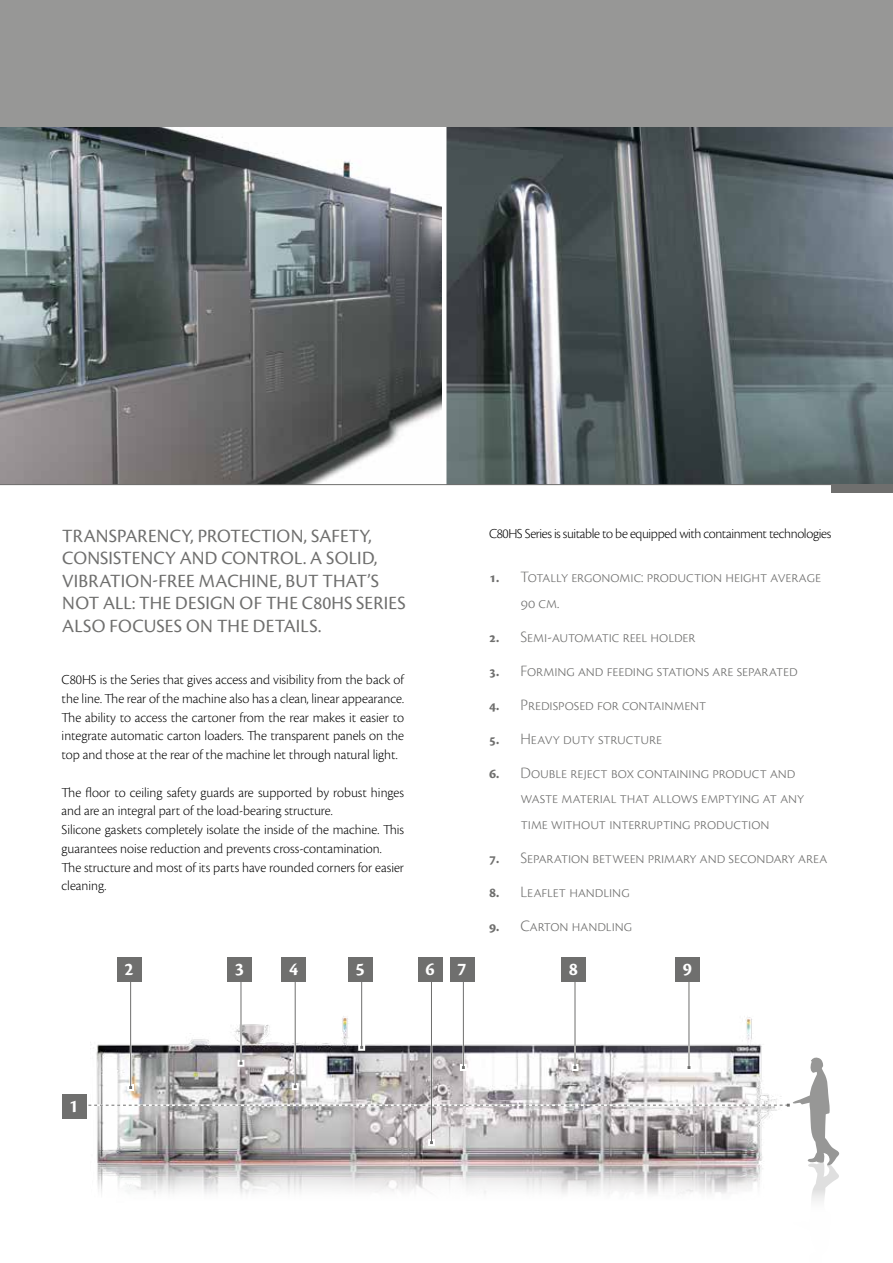
<style>
.page{position:relative;width:893px;height:1263px;background:#fff}
.page>*{position:absolute;margin:0;border:0;box-sizing:border-box;transform-origin:0 0}
.t1{font:19.5px/22.5px "Cronos Pro Subh";letter-spacing:.01em;color:#6f6f6e}
.t2{font:18.75px "Cronos Pro Bold Subh";color:#fff}
.t3{font:16.5px/25.5px "Cronos Pro Lt Subh";letter-spacing:-.005em;color:#6f6f6e}
.t4{font:14.25px/18.8px "Cronos Pro Lt Subh";color:#000;text-align:justify}
.t5{font:14.25px "Cronos Pro Lt Subh";letter-spacing:-.025em;color:#000}
.s1{font-family:"Cronos Pro Bold Subh";font-size:15px}
</style>
<div class="page">
<img style="left:96px;top:1016px;width:666px;height:41px">
<img style="left:0;top:132px;width:1px;height:352px">
<img style="left:1px;top:127px;width:441px;height:357px">
<img style="left:446px;top:126px;width:447px;height:358px">
<hr style="left:130px;top:982px;width:2px;height:105px;background:#fff">
<div style="left:117px;top:957px;width:25px;height:25px;background:#6f6f6e"></div>
<hr style="left:130px;top:980px;width:1px;height:107px;background:#6f6f6e">
<hr style="left:240px;top:982px;width:2px;height:81px;background:#fff">
<div style="left:227px;top:957px;width:25px;height:25px;background:#6f6f6e"></div>
<hr style="left:241px;top:980px;width:1px;height:83px;background:#6f6f6e">
<hr style="left:294px;top:982px;width:2px;height:104px;background:#fff">
<div style="left:281px;top:957px;width:25px;height:25px;background:#6f6f6e"></div>
<hr style="left:295px;top:980px;width:1px;height:107px;background:#6f6f6e">
<hr style="left:361px;top:982px;width:2px;height:65px;background:#fff">
<svg style="left:358px;top:1044px;width:7px;height:7px"></svg>
<div style="left:348px;top:957px;width:25px;height:25px;background:#6f6f6e"></div>
<hr style="left:361px;top:980px;width:1px;height:67px;background:#6f6f6e">
<hr style="left:462px;top:982px;width:2px;height:85px;background:#fff">
<div style="left:450px;top:957px;width:25px;height:25px;background:#6f6f6e"></div>
<hr style="left:463px;top:980px;width:1px;height:87px;background:#6f6f6e">
<hr style="left:574px;top:982px;width:2px;height:85px;background:#fff">
<div style="left:561px;top:957px;width:25px;height:25px;background:#6f6f6e"></div>
<hr style="left:575px;top:980px;width:1px;height:87px;background:#6f6f6e">
<hr style="left:688px;top:982px;width:2px;height:85px;background:#fff">
<div style="left:675px;top:957px;width:25px;height:25px;background:#6f6f6e"></div>
<hr style="left:689px;top:980px;width:1px;height:87px;background:#6f6f6e">
<div style="left:418px;top:957px;width:25px;height:25px;background:#6f6f6e"></div>
<hr style="left:431px;top:980px;width:1px;height:162px;background:#6f6f6e">
<svg style="left:88px;top:1057px;width:751px;height:144px"></svg>
<div style="left:62px;top:1094px;width:25px;height:25px;background:#6f6f6e"></div>
<div style="left:0;top:0;width:893px;height:126px;background:#979796"></div>
<div style="left:831px;top:484px;width:62px;height:9px;background:#6f6f6e"></div>
<hr style="left:0;top:484px;width:892px;height:1px;background:#6f6f6e">
<h1 class="t1" style="left:62px;top:525px;width:345px">TRANSPARENCY, PROTECTION, SAFETY, CONSISTENCY AND CONTROL. A SOLID, VIBRATION-FREE MACHINE, BUT THAT’S NOT ALL: THE DESIGN OF THE C80HS SERIES ALSO FOCUSES ON THE DETAILS.</h1>
<p class="t4" style="left:62px;top:670px;width:345px">C80HS is the Series that gives access and visibility from the back of the line. The rear of the machine also has a clean, linear appearance.<br>The ability to access the cartoner from the rear makes it easier to integrate automatic carton loaders. The transparent panels on the top and those at the rear of the machine let through natural light.</p>
<p class="t4" style="left:62px;top:783px;width:344px;text-align:left">The floor to ceiling safety guards are supported by robust hinges and are an integral part of the load-bearing structure.<br>Silicone gaskets completely isolate the inside of the machine. This guarantees noise reduction and prevents cross-contamination.<br>The structure and most of its parts have rounded corners for easier cleaning.</p>
<p class="t5" style="left:489px;top:525px;width:344px">C80HS Series is suitable to be equipped with containment technologies</p>
<p class="t3" style="left:521px;top:564px;width:302px;text-indent:-32px"><span class="s1">1.</span> Totally ergonomic: production height average<br>90 cm.</p>
<p class="t3" style="left:489px;top:624px;width:208px"><span class="s1">2.</span> Semi-automatic reel holder</p>
<p class="t3" style="left:489px;top:658px;width:310px"><span class="s1">3.</span> Forming and feeding stations are separated</p>
<p class="t3" style="left:489px;top:692px;width:219px"><span class="s1">4.</span> Predisposed for containment</p>
<p class="t3" style="left:489px;top:726px;width:175px"><span class="s1">5.</span> Heavy duty structure</p>
<p class="t3" style="left:521px;top:760px;width:285px;text-indent:-32px"><span class="s1">6.</span> Double reject box containing product and waste material that allows emptying at any time without interrupting production</p>
<p class="t3" style="left:489px;top:845px;width:340px"><span class="s1">7.</span> Separation between primary and secondary area</p>
<p class="t3" style="left:489px;top:879px;width:142px"><span class="s1">8.</span> Leaflet handling</p>
<p class="t3" style="left:489px;top:913px;width:145px"><span class="s1">9.</span> Carton handling</p>
<h2 class="t2" style="left:125px;top:958px;width:11px">2</h2>
<h2 class="t2" style="left:235px;top:958px;width:11px">3</h2>
<h2 class="t2" style="left:289px;top:958px;width:11px">4</h2>
<h2 class="t2" style="left:356px;top:958px;width:11px">5</h2>
<h2 class="t2" style="left:425px;top:958px;width:43px">6 7</h2>
<h2 class="t2" style="left:569px;top:958px;width:11px">8</h2>
<h2 class="t2" style="left:683px;top:958px;width:11px">9</h2>
<h2 class="t2" style="left:69px;top:1095px;width:11px">1</h2>
</div>
